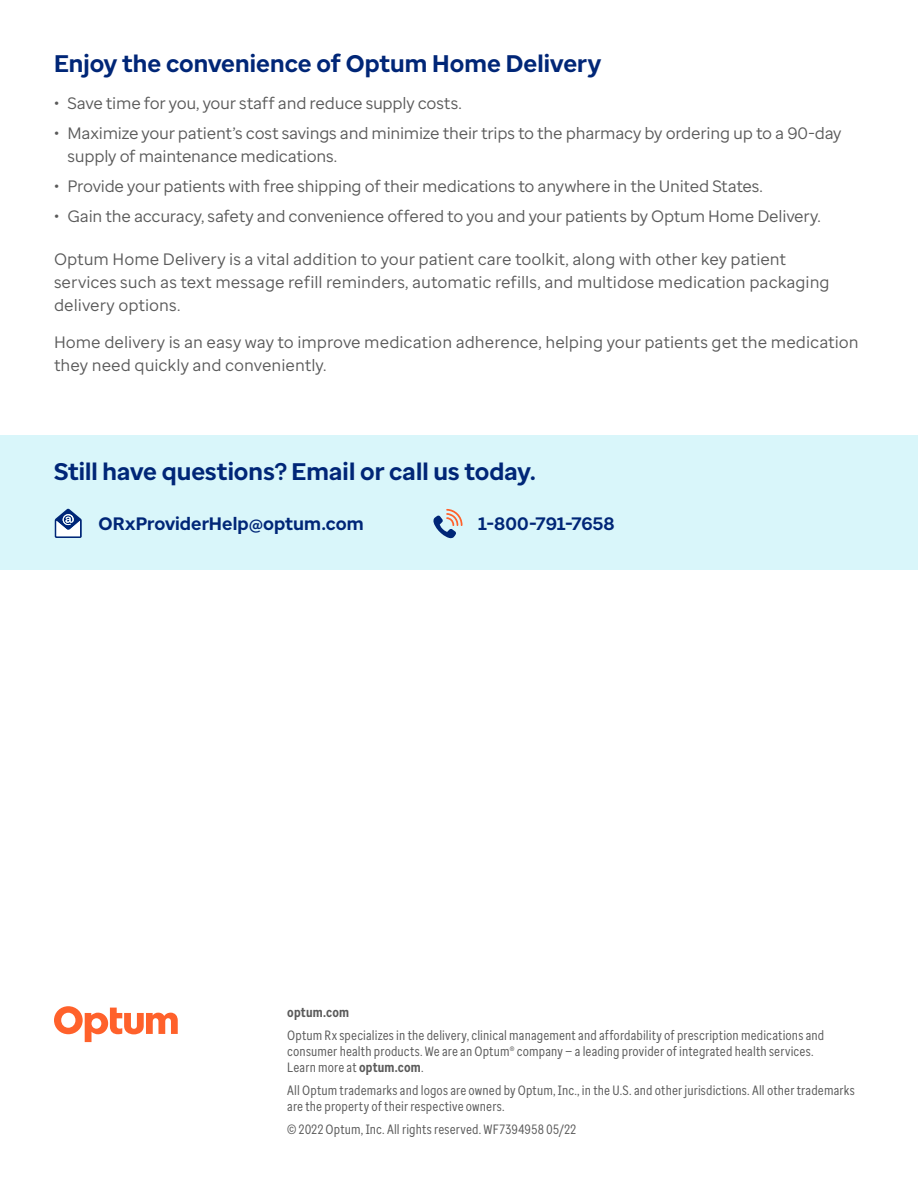
<style>
.page{position:relative;width:918px;height:1188px;background:#fff}
.page>*{position:absolute;margin:0;border:0;box-sizing:border-box;transform-origin:0 0}
.t1{font:700 24px "Optum Sans";letter-spacing:.005em;color:#002677}
.t2{font:700 18px "Optum Sans";letter-spacing:.005em;color:#002677}
.t3{font:16.5px/23.1px "Optum Sans";letter-spacing:-.01em;color:#5a5a5a}
.t4{font:13.5px/16.2px "Optum Sans Cond";letter-spacing:.01em;color:#5a5a5a}
.t5{font:700 13.5px "Optum Sans Cond";letter-spacing:.015em;color:#5a5a5a}
.s1{font-weight:700}
</style>
<div class="page">
<div style="left:0;top:435px;width:918px;height:135px;background:#d9f6fa"></div>
<svg style="left:433px;top:509px;width:30px;height:29px"></svg>
<svg style="left:55px;top:509px;width:27px;height:29px"></svg>
<svg style="left:54px;top:1006px;width:124px;height:36px"></svg>
<h1 class="t1" style="left:54px;top:48px;width:549px">Enjoy the convenience of Optum Home Delivery</h1>
<p class="t3" style="left:54px;top:91px;width:409px">• Save time for you, your staff and reduce supply costs.</p>
<p class="t3" style="left:67px;top:121px;width:776px;text-indent:-13px">• Maximize your patient’s cost savings and minimize their trips to the pharmacy by ordering up to a 90-day supply of maintenance medications.</p>
<p class="t3" style="left:54px;top:174px;width:710px">• Provide your patients with free shipping of their medications to anywhere in the United States.</p>
<p class="t3" style="left:54px;top:204px;width:769px">• Gain the accuracy, safety and convenience offered to you and your patients by Optum Home Delivery.</p>
<p class="t3" style="left:54px;top:247px;width:777px">Optum Home Delivery is a vital addition to your patient care toolkit, along with other key patient services such as text message refill reminders, automatic refills, and multidose medication packaging delivery options.</p>
<p class="t3" style="left:54px;top:330px;width:806px">Home delivery is an easy way to improve medication adherence, helping your patients get the medication they need quickly and conveniently.</p>
<h1 class="t1" style="left:54px;top:456px;width:484px">Still have questions? Email or call us today.</h1>
<p class="t2" style="left:99px;top:512px;width:267px">ORxProviderHelp@optum.com</p>
<p class="t2" style="left:478px;top:512px;width:138px">1-800-791-7658</p>
<p class="t5" style="left:287px;top:1003px;width:63px">optum.com</p>
<p class="t4" style="left:287px;top:1027px;width:538px">Optum Rx specializes in the delivery, clinical management and affordability of prescription medications and consumer health products. We are an Optum® company — a leading provider of integrated health services.<br>Learn more at <span class="s1">optum.com</span>.</p>
<p class="t4" style="left:287px;top:1082px;width:569px">All Optum trademarks and logos are owned by Optum, Inc., in the U.S. and other jurisdictions. All other trademarks are the property of their respective owners.</p>
<p class="t4" style="left:287px;top:1121px;width:290px">© 2022 Optum, Inc. All rights reserved. WF7394958 05/22</p>
</div>
